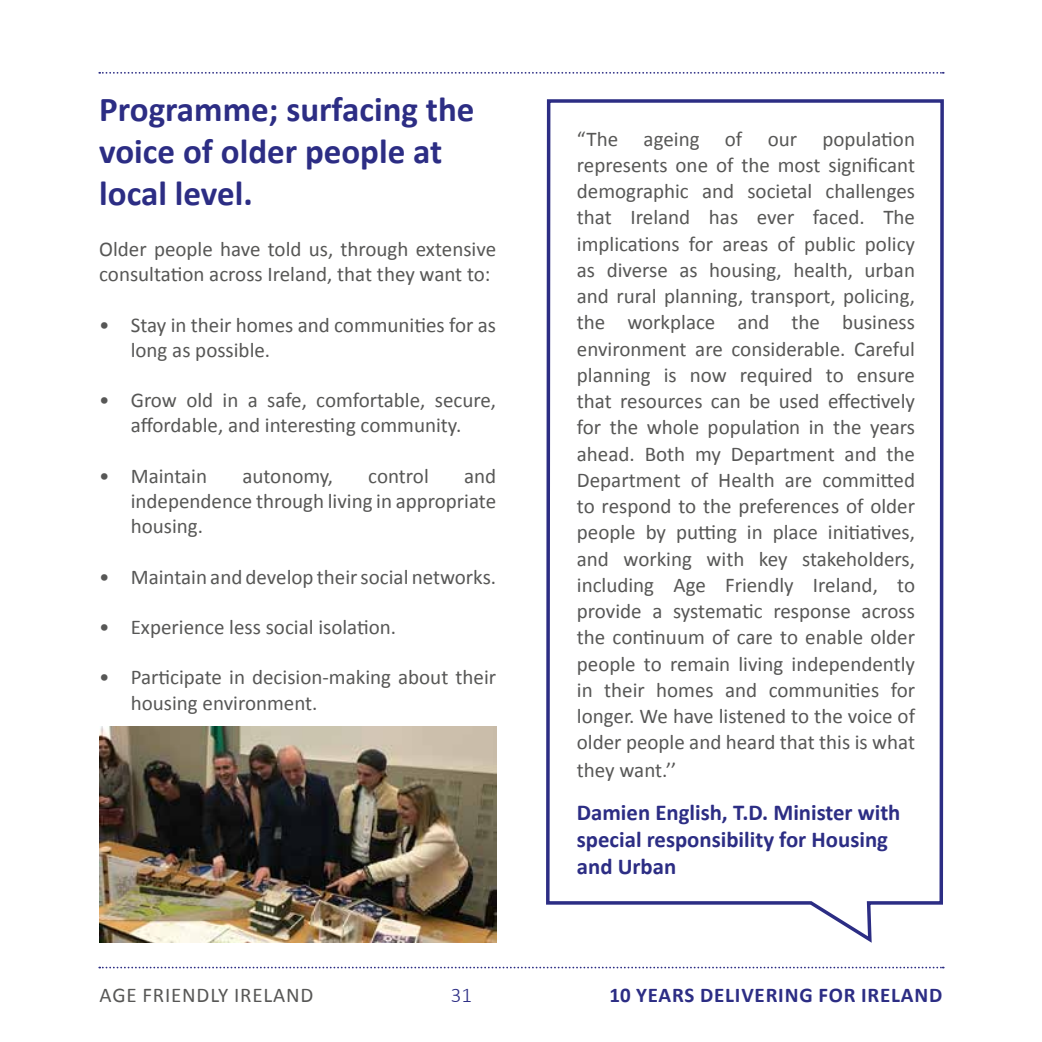
<style>
.page{position:relative;width:1042px;height:1042px;background:#fff}
.page>*{position:absolute;margin:0;border:0;box-sizing:border-box;transform-origin:0 0}
.t1{font:700 35px/42px "Calibri";color:#2c2d84}
.t2{font:700 22.75px/27.3px "Calibri";color:#2c2d84}
.t3{font:21px/26.2px "Calibri";color:#575756}
.t4{font:700 21px "Calibri";letter-spacing:.04em;color:#2c2d84}
.t5{font:21px "Calibri";letter-spacing:.04em;color:#575756}
.t6{font:300 21px "Calibri";color:#2c2d84}
</style>
<div class="page">
<svg style="left:99px;top:966px;width:845px;height:2px"></svg>
<svg style="left:546px;top:99px;width:398px;height:844px"></svg>
<svg style="left:99px;top:72px;width:845px;height:2px"></svg>
<img style="left:99px;top:727px;width:397px;height:216px">
<h1 class="t1" style="left:99px;top:88px;width:377px">Programme; surfacing the voice of older people at local level.</h1>
<p class="t3" style="left:99px;top:236px;width:398px;line-height:25.2px">Older people have told us, through extensive consultation across Ireland, that they want to:</p>
<p class="t3" style="left:131px;top:311px;width:367px;line-height:25.2px;text-indent:-32px">• Stay in their homes and communities for as long as possible.</p>
<p class="t3" style="left:99px;top:387px;width:398px;line-height:25.2px;text-align:center">• Grow old in a safe, comfortable, secure, affordable, and interesting community.</p>
<p class="t3" style="left:99px;top:462px;width:109px">• Maintain</p>
<p class="t3" style="left:242px;top:462px;width:92px">autonomy,</p>
<p class="t3" style="left:368px;top:462px;width:62px">control</p>
<p class="t3" style="left:131px;top:462px;width:367px;line-height:25.2px;text-align:justify;text-indent:333px">and independence through living in appropriate housing.</p>
<p class="t3" style="left:99px;top:563px;width:398px">• Maintain and develop their social networks.</p>
<p class="t3" style="left:99px;top:613px;width:298px">• Experience less social isolation.</p>
<p class="t3" style="left:131px;top:664px;width:367px;line-height:25.2px;text-indent:-32px">• Participate in decision-making about their housing environment.</p>
<p class="t3" style="left:577px;top:125px;width:340px;text-align:justify">“The ageing of our population represents one of the most significant demographic and societal challenges that Ireland has ever faced. The implications for areas of public policy as diverse as housing, health, urban and rural planning, transport, policing, the workplace and the business environment are considerable. Careful planning is now required to ensure that resources can be used effectively for the whole population in the years ahead. Both my Department and the Department of Health are committed to respond to the preferences of older people by putting in place initiatives, and working with key stakeholders, including Age Friendly Ireland, to provide a systematic response across the continuum of care to enable older people to remain living independently in their homes and communities for longer. We have listened to the voice of older people and heard that this is what they want.’’</p>
<p class="t2" style="left:577px;top:798px;width:325px">Damien English, T.D. Minister with special responsibility for Housing and Urban</p>
<p class="t5" style="left:100px;top:981px;width:215px">AGE FRIENDLY IRELAND</p>
<p class="t6" style="left:451px;top:982px;width:23px">31</p>
<p class="t4" style="left:609px;top:980px;width:334px">10 YEARS DELIVERING FOR IRELAND</p>
</div>
